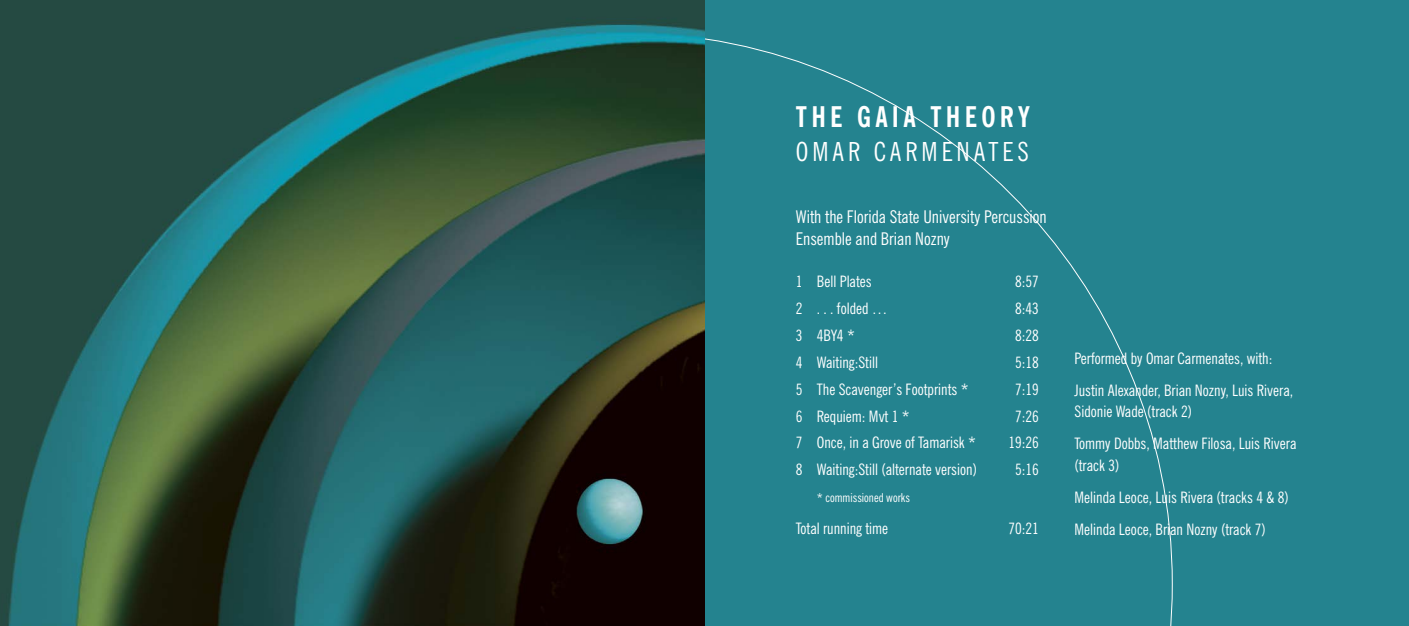
<style>
.page{position:relative;width:1409px;height:626px;background:#fff}
.page>*{position:absolute;margin:0;border:0;box-sizing:border-box;transform-origin:0 0}
.t1{font:700 condensed 28.35px "News Gothic BT";color:#fff}
.t2{font:condensed 26.25px "News Gothic BT";color:#fff}
.t3{font:condensed 17.5px/21.9px "News Gothic BT";color:#fff}
.t4{font:condensed 15.75px/31.8px "News Gothic BT";color:#fff}
.t5{font:condensed 12.25px "News Gothic BT";color:#fff}
</style>
<div class="page">
<div style="left:0;top:0;width:1409px;height:625px;background:#24838f"></div>
<img style="left:0;top:0;width:704px;height:625px">
<h1 class="t1" style="left:796px;top:99px;width:94px">THE GAIA</h1>
<h1 class="t1" style="left:930px;top:99px;width:33px">THEORY</h1>
<h2 class="t2" style="left:796px;top:135px;width:33px">Omar</h2>
<h2 class="t2" style="left:874px;top:135px;width:33px">Carmenates</h2>
<p class="t3" style="left:796px;top:205px;width:252px">With the Florida State University Percussion<br>Ensemble and Brian Nozny</p>
<p class="t4" style="left:796px;top:265px;width:77px">1 Bell Plates</p>
<p class="t4" style="left:1015px;top:265px;width:25px">8:57</p>
<p class="t4" style="left:796px;top:292px;width:93px">2 . . . folded …</p>
<p class="t4" style="left:1015px;top:292px;width:25px">8:43</p>
<p class="t4" style="left:796px;top:319px;width:61px">3 4BY4 *</p>
<p class="t4" style="left:1015px;top:319px;width:25px">8:28</p>
<p class="t4" style="left:796px;top:346px;width:84px">4 Waiting:Still</p>
<p class="t4" style="left:1015px;top:346px;width:25px">5:18</p>
<p class="t4" style="left:796px;top:372px;width:174px">5 The Scavenger’s Footprints *</p>
<p class="t4" style="left:1015px;top:372px;width:25px">7:19</p>
<p class="t4" style="left:796px;top:399px;width:115px">6 Requiem: Mvt 1 *</p>
<p class="t4" style="left:1015px;top:399px;width:25px">7:26</p>
<p class="t4" style="left:796px;top:426px;width:182px">7 Once, in a Grove of Tamarisk *</p>
<p class="t4" style="left:1008px;top:426px;width:32px">19:26</p>
<p class="t4" style="left:796px;top:453px;width:183px">8 Waiting:Still (alternate version)</p>
<p class="t4" style="left:1015px;top:453px;width:25px">5:16</p>
<p class="t5" style="left:817px;top:490px;width:95px">* commissioned works</p>
<p class="t4" style="left:796px;top:512px;width:94px">Total running time</p>
<p class="t4" style="left:1008px;top:512px;width:32px">70:21</p>
<p class="t4" style="left:1074px;top:342px;width:220px">Performed by Omar Carmenates, with:<br>Justin Alexander, Brian Nozny, Luis Rivera,</p>
<p class="t4" style="left:1074px;top:395px;width:223px">Sidonie Wade (track 2)<br>Tommy Dobbs, Matthew Filosa, Luis Rivera</p>
<p class="t4" style="left:1074px;top:449px;width:216px">(track 3)<br>Melinda Leoce, Luis Rivera (tracks 4 &amp; 8)<br>Melinda Leoce, Brian Nozny (track 7)</p>
</div>
